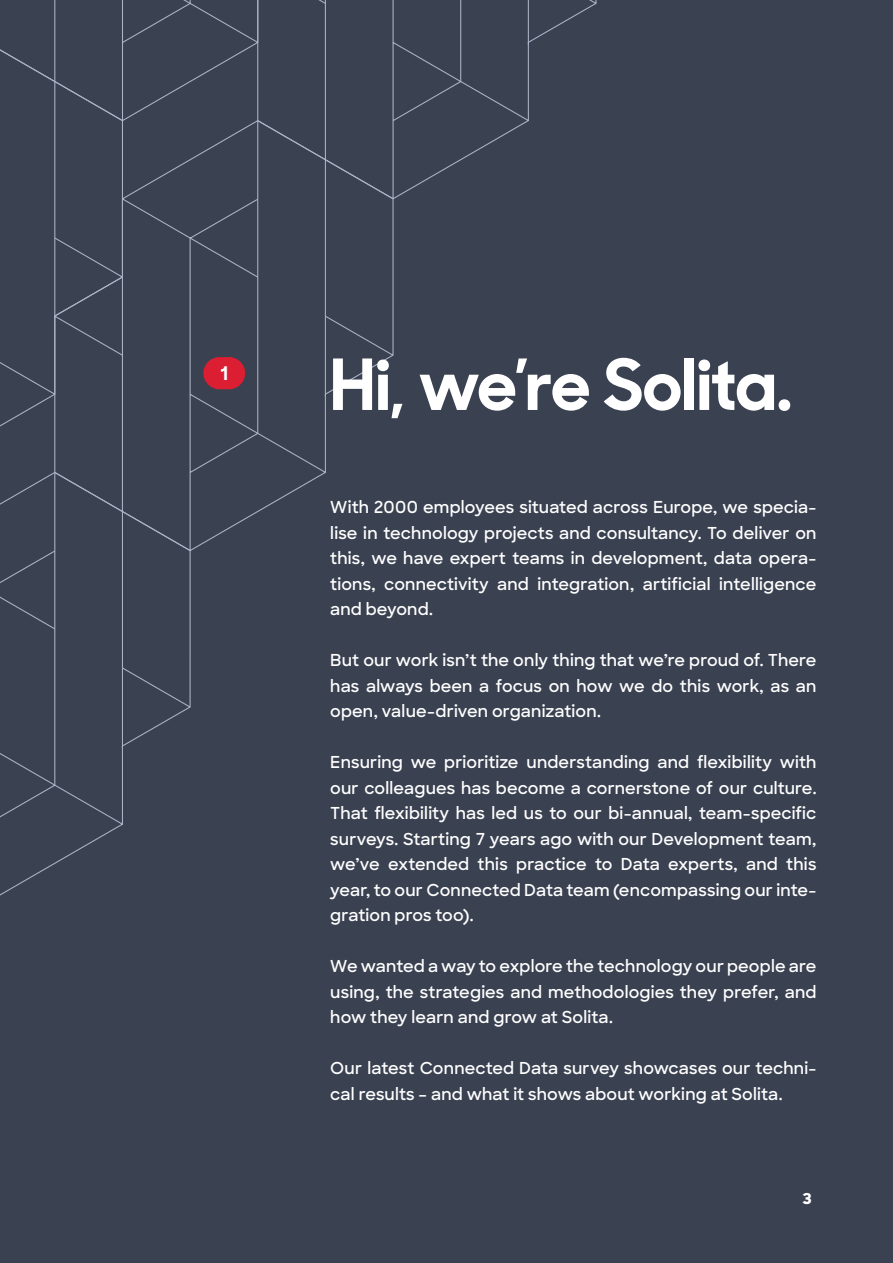
<style>
.page{position:relative;width:893px;height:1263px;background:#3a4151}
.page>*{position:absolute;margin:0;border:0;box-sizing:border-box;transform-origin:0 0}
.t1{font:700 70.5px "Sharp Sans Display No 1";letter-spacing:-.01em;color:#fff}
.t2{font:700 18.75px "Sharp Sans";color:#fff}
.t3{font:600 16.5px/25.5px "Sharp Sans";letter-spacing:.01em;color:#fff;text-align:justify}
.t4{font:800 15px "Sharp Sans";color:#fff}
</style>
<div class="page">
<svg style="left:0;top:362px;width:191px;height:534px"></svg>
<svg style="left:53px;top:0;width:341px;height:552px"></svg>
<svg style="left:256px;top:0;width:341px;height:200px"></svg>
<div style="left:203px;top:357px;width:42px;height:32px;background:#dc1e32;border-radius:16px"></div>
<p class="t2" style="left:220px;top:359px;width:9px">1</p>
<h1 class="t1" style="left:330px;top:326px;width:463px">Hi, we’re Solita.</h1>
<p class="t3" style="left:330px;top:494px;width:488px">With 2000 employees situated across Europe, we specia&shy;lise in technology projects and consultancy. To deliver on this, we have expert teams in development, data opera&shy;tions, connectivity and integration, artificial intelligence and beyond.</p>
<p class="t3" style="left:330px;top:647px;width:488px">But our work isn’t the only thing that we’re proud of. There has always been a focus on how we do this work, as an open, value-driven organization.</p>
<p class="t3" style="left:330px;top:749px;width:488px">Ensuring we prioritize understanding and flexibility with our colleagues has become a cornerstone of our culture.<br>That flexibility has led us to our bi-annual, team-specific surveys. Starting 7 years ago with our Development team, we’ve extended this practice to Data experts, and this year, to our Connected Data team (encompassing our inte&shy;gration pros too).</p>
<p class="t3" style="left:330px;top:952px;width:488px">We wanted a way to explore the technology our people are using, the strategies and methodologies they prefer, and how they learn and grow at Solita.</p>
<p class="t3" style="left:330px;top:1054px;width:488px">Our latest Connected Data survey showcases our techni&shy;cal results – and what it shows about working at Solita.</p>
<p class="t4" style="left:803px;top:1187px;width:10px">3</p>
</div>
